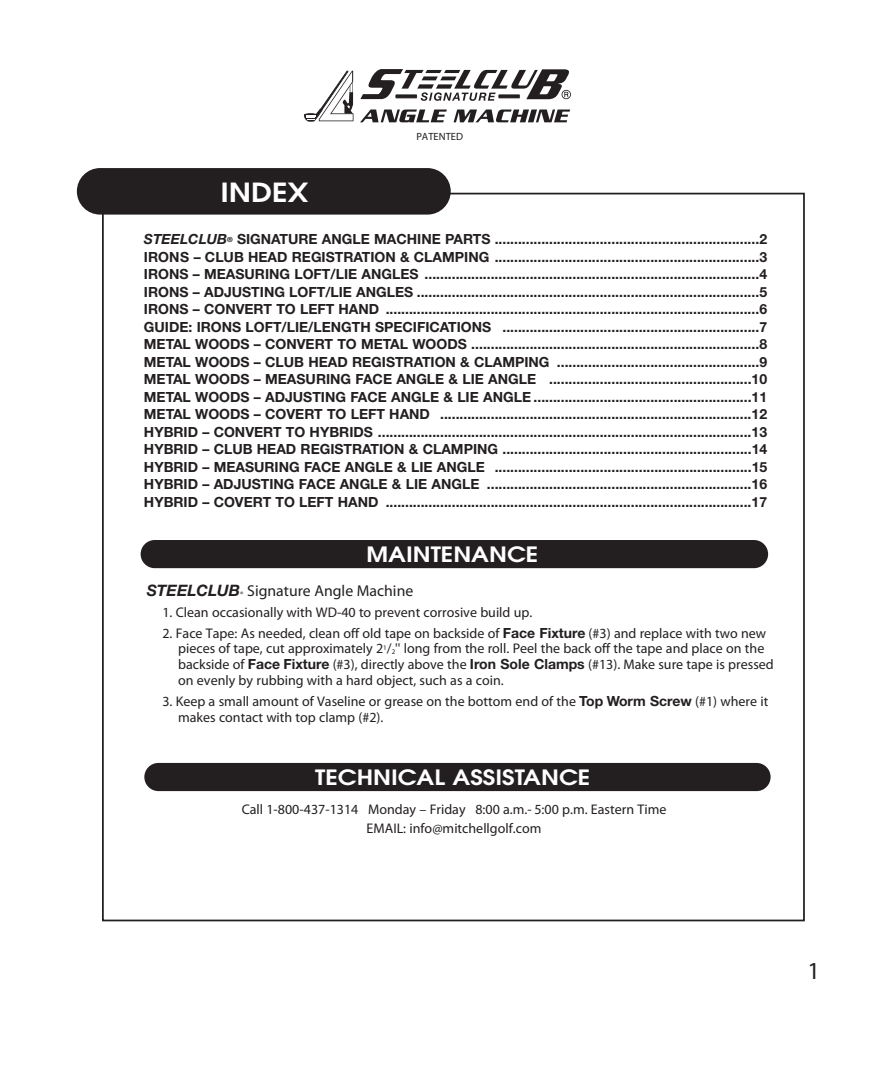
<style>
.page{position:relative;width:882px;height:1071px;background:#fff}
.page>*{position:absolute;margin:0;border:0;box-sizing:border-box;transform-origin:0 0}
.t1{font:600 26.25px "Avant Garde";color:#fff;scale:1.15 1}
.t2{font:24.5px "Myriad Pro";color:#231f20}
.t3{font:600 21px "Avant Garde";color:#fff;scale:1.15 1}
.t4{font:15.75px "Myriad Pro";color:#231f20}
.t5{font:700 14px/17.5px "Helvetica Neue";color:#231f20;text-align:justify}
.t6{font:14px/15.8px "Myriad Pro";color:#231f20}
.t7{font:10.5px "Myriad Pro";color:#231f20}
.s1{font-style:italic}
.s2{font-style:italic;font-size:7px}
.s3{font-family:"Helvetica Neue";font-weight:700;font-style:italic}
.s4{font-family:"Helvetica Neue";font-weight:700}
.s5{font-size:7px}
</style>
<div class="page">
<svg style="left:304px;top:71px;width:49px;height:51px"></svg>
<svg style="left:360px;top:110px;width:87px;height:12px"></svg>
<svg style="left:454px;top:110px;width:116px;height:12px"></svg>
<svg style="left:360px;top:69px;width:211px;height:32px"></svg>
<div style="left:77px;top:168px;width:374px;height:47px;background:#231f20;border-radius:23px"></div>
<div style="left:141px;top:540px;width:627px;height:28px;background:#231f20;border-radius:14px"></div>
<div style="left:144px;top:763px;width:627px;height:28px;background:#231f20;border-radius:14px"></div>
<h1 class="t1" style="left:220px;top:182px;width:78px">INDEX</h1>
<p class="t7" style="left:416px;top:132px;width:48px">PATENTED</p>
<p class="t5" style="left:144px;top:232px;width:625px"><span class="s1">STEELCLUB</span><span class="s2">®</span> SIGNATURE ANGLE MACHINE PARTS ....................................................................2<br>IRONS – CLUB HEAD REGISTRATION &amp; CLAMPING ....................................................................3<br>IRONS – MEASURING LOFT/LIE ANGLES ......................................................................................4<br>IRONS – ADJUSTING LOFT/LIE ANGLES ........................................................................................5<br>IRONS – CONVERT TO LEFT HAND ................................................................................................6<br>GUIDE: IRONS LOFT/LIE/LENGTH SPECIFICATIONS ..................................................................7<br>METAL WOODS – CONVERT TO METAL WOODS ..........................................................................8<br>METAL WOODS – CLUB HEAD REGISTRATION &amp; CLAMPING ....................................................9<br>METAL WOODS – MEASURING FACE ANGLE &amp; LIE ANGLE ....................................................10<br>METAL WOODS – ADJUSTING FACE ANGLE &amp; LIE ANGLE ........................................................11<br>METAL WOODS – COVERT TO LEFT HAND ................................................................................12<br>HYBRID – CONVERT TO HYBRIDS ................................................................................................13<br>HYBRID – CLUB HEAD REGISTRATION &amp; CLAMPING ................................................................14<br>HYBRID – MEASURING FACE ANGLE &amp; LIE ANGLE ..................................................................15<br>HYBRID – ADJUSTING FACE ANGLE &amp; LIE ANGLE ....................................................................16<br>HYBRID – COVERT TO LEFT HAND ..............................................................................................17</p>
<h3 class="t3" style="left:367px;top:546px;width:151px">MAINTENANCE</h3>
<p class="t4" style="left:147px;top:584px;width:268px"><span class="s3">STEELCLUB</span><sub>®</sub> Signature Angle Machine</p>
<p class="t6" style="left:162px;top:605px;width:371px">1. Clean occasionally with WD-40 to prevent corrosive build up.</p>
<p class="t6" style="left:178px;top:626px;width:597px;text-indent:-16px">2. Face Tape: As needed, clean off old tape on backside of <span class="s4">Face Fixture</span> (#3) and replace with two new pieces of tape, cut approximately 2<sup>1</sup>/<span class="s5">2</span>'' long from the roll. Peel the back off the tape and place on the backside of <span class="s4">Face Fixture</span> (#3), directly above the <span class="s4">Iron Sole Clamps</span> (#13). Make sure tape is pressed on evenly by rubbing with a hard object, such as a coin.</p>
<p class="t6" style="left:178px;top:695px;width:592px;text-indent:-16px">3. Keep a small amount of Vaseline or grease on the bottom end of the <span class="s4">Top Worm Screw</span> (#1) where it makes contact with top clamp (#2).</p>
<h3 class="t3" style="left:315px;top:770px;width:241px">TECHNICAL ASSISTANCE</h3>
<p class="t6" style="left:242px;top:801px;width:426px;line-height:19.2px;text-align:center">Call 1-800-437-1314 Monday – Friday 8:00 a.m.- 5:00 p.m. Eastern Time<br>EMAIL: info@mitchellgolf.com</p>
<h2 class="t2" style="left:808px;top:962px;width:14px">1</h2>
</div>
